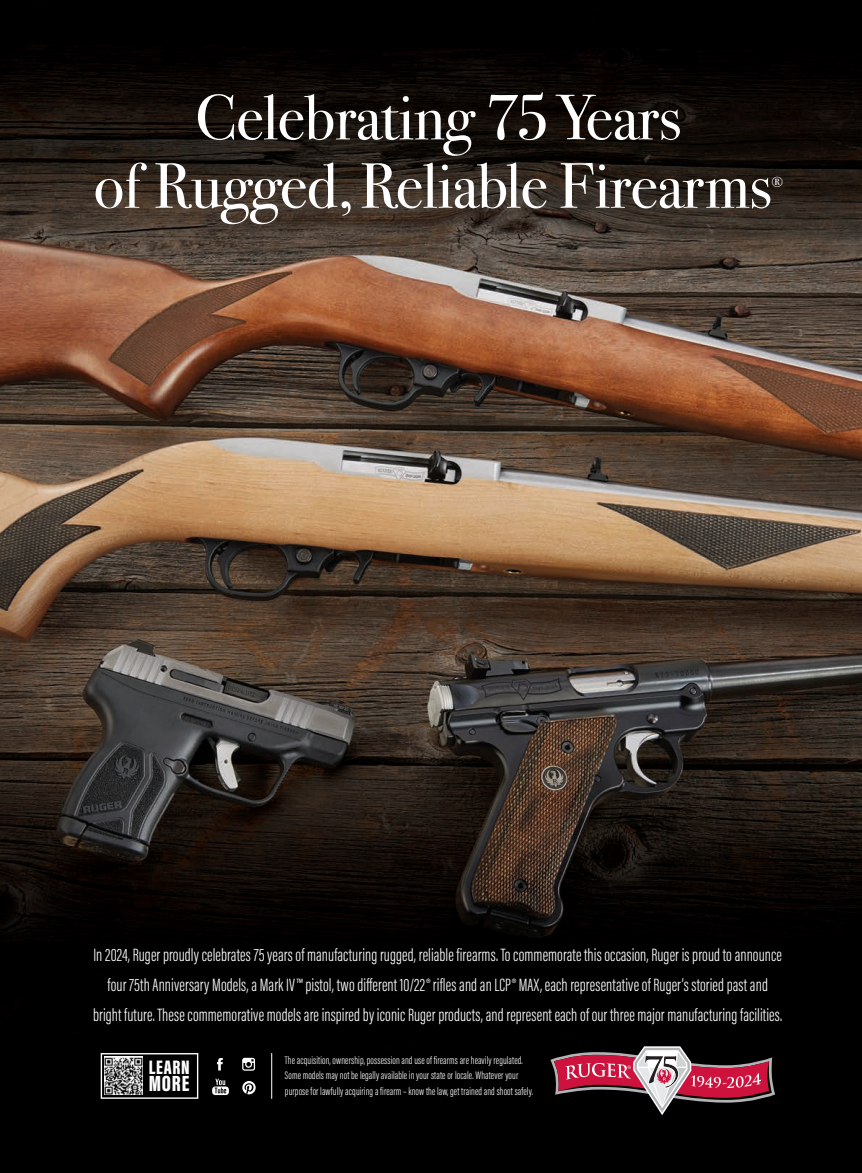
<style>
.page{position:relative;width:862px;height:1173px;background:#fff}
.page>*{position:absolute;margin:0;border:0;box-sizing:border-box;transform-origin:0 0}
.t1{font:64.05px/68.4px "Bodoni Svty Two ITCTT";letter-spacing:-.01em;color:#fff;text-align:center}
.t2{font:900 22.65px "Acumin Pro Extra Cond";color:#fff}
.t3{font:900 20.1px "Acumin Pro Extra Cond";letter-spacing:.04em;color:#fff}
.t4{font:300 18.3px/30px "Acumin Pro Extra Cond";letter-spacing:.005em;color:#fff;text-align:center}
.t5{font:14.55px "Bodoni Svty Two ITCTT";color:#fff}
.t6{font:300 11.25px/15.3px "Acumin Pro Extra Cond";letter-spacing:.01em;color:#fff}
</style>
<div class="page">
<img style="left:0;top:0;width:862px;height:1172px">
<svg style="left:550px;top:1046px;width:225px;height:69px;background:#703b48"></svg>
<svg style="left:212px;top:1078px;width:17px;height:17px"></svg>
<svg style="left:242px;top:1057px;width:13px;height:13px"></svg>
<svg style="left:242px;top:1081px;width:14px;height:13px"></svg>
<svg style="left:217px;top:1058px;width:6px;height:12px"></svg>
<svg style="left:100px;top:1052px;width:99px;height:47px;background:#232323"></svg>
<img style="left:105px;top:1056px;width:38px;height:38px">
<hr style="left:271px;top:1053px;width:1px;height:45px;background:#fff">
<h1 class="t1" style="left:94px;top:77px;width:680px">Celebrating 75 Years<br>of Rugged, Reliable Firearms</h1>
<p class="t5" style="left:771px;top:170px;width:13px">®</p>
<p class="t4" style="left:93px;top:939px;width:691px">In 2024, Ruger proudly celebrates 75 years of manufacturing rugged, reliable firearms. To commemorate this occasion, Ruger is proud to announce four 75th Anniversary Models, a Mark IV™ pistol, two different 10/22® rifles and an LCP® MAX, each representative of Ruger’s storied past and bright future. These commemorative models are inspired by iconic Ruger products, and represent each of our three major manufacturing facilities.</p>
<p class="t3" style="left:149px;top:1054px;width:43px">LEARN</p>
<p class="t2" style="left:149px;top:1069px;width:42px">MORE</p>
<p class="t6" style="left:285px;top:1052px;width:249px">The acquisition, ownership, possession and use of firearms are heavily regulated.<br>Some models may not be legally available in your state or locale. Whatever your purpose for lawfully acquiring a firearm – know the law, get trained and shoot safely.</p>
</div>
